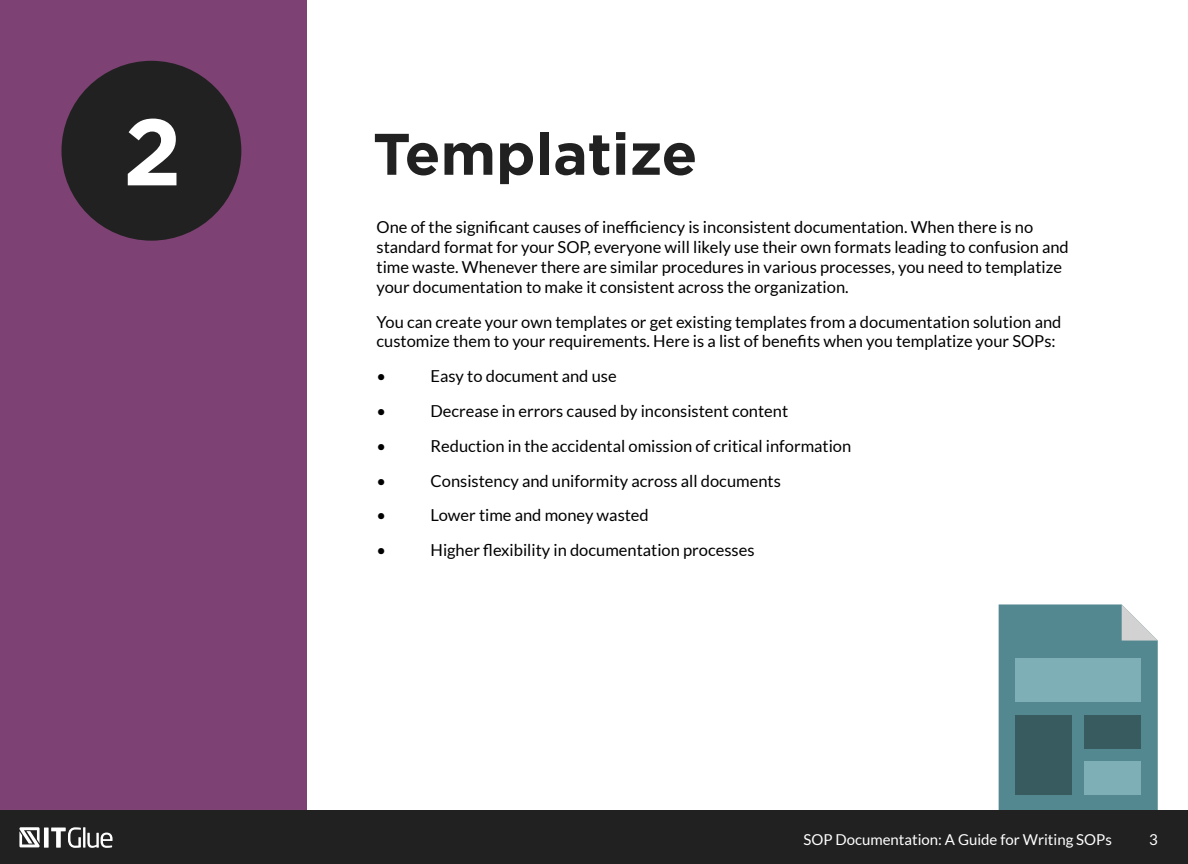
<style>
.page{position:relative;width:1188px;height:864px;background:#fff}
.page>*{position:absolute;margin:0;border:0;box-sizing:border-box;transform-origin:0 0}
.t1{font:700 94.05px "Gotham";color:#fff}
.t2{font:700 58.5px "Gotham";color:#212121}
.t3{font:16.5px/19.8px "Lato";color:#000}
.t4{font:15px "Lato";color:#fff}
</style>
<div class="page">
<div style="left:0;top:0;width:307px;height:864px;background:#7d4273"></div>
<div style="left:61px;top:61px;width:180px;height:180px;background:#212121;border-radius:50%"></div>
<svg style="left:999px;top:604px;width:159px;height:206px"></svg>
<div style="left:1015px;top:659px;width:126px;height:43px;background:#7eaeb6"></div>
<div style="left:1015px;top:715px;width:57px;height:80px;background:#385b60"></div>
<div style="left:1085px;top:715px;width:56px;height:33px;background:#385b60"></div>
<div style="left:1085px;top:762px;width:56px;height:33px;background:#7eaeb6"></div>
<div style="left:0;top:811px;width:1188px;height:53px;background:#212121"></div>
<div style="left:44px;top:828px;width:5px;height:20px;background:#fff"></div>
<svg style="left:51px;top:827px;width:30px;height:21px"></svg>
<hr style="left:83px;top:827px;width:2px;height:21px;background:#fff">
<svg style="left:87px;top:833px;width:26px;height:15px"></svg>
<svg style="left:19px;top:827px;width:21px;height:20px"></svg>
<h1 class="t1" style="left:123px;top:90px;width:60px">2</h1>
<h2 class="t2" style="left:373px;top:115px;width:326px">Templatize</h2>
<p class="t3" style="left:377px;top:217px;width:694px">One of the significant causes of inefficiency is inconsistent documentation. When there is no standard format for your SOP, everyone will likely use their own formats leading to confusion and time waste. Whenever there are similar procedures in various processes, you need to templatize your documentation to make it consistent across the organization.</p>
<p class="t3" style="left:377px;top:312px;width:686px">You can create your own templates or get existing templates from a documentation solution and customize them to your requirements. Here is a list of benefits when you templatize your SOPs:</p>
<p class="t3" style="left:377px;top:366px;width:11px">•</p>
<p class="t3" style="left:431px;top:366px;width:188px">Easy to document and use</p>
<p class="t3" style="left:377px;top:401px;width:11px">•</p>
<p class="t3" style="left:431px;top:401px;width:359px">Decrease in errors caused by inconsistent content</p>
<p class="t3" style="left:377px;top:436px;width:11px">•</p>
<p class="t3" style="left:431px;top:436px;width:422px">Reduction in the accidental omission of critical information</p>
<p class="t3" style="left:377px;top:471px;width:11px">•</p>
<p class="t3" style="left:431px;top:471px;width:352px">Consistency and uniformity across all documents</p>
<p class="t3" style="left:377px;top:505px;width:11px">•</p>
<p class="t3" style="left:431px;top:505px;width:220px">Lower time and money wasted</p>
<p class="t3" style="left:377px;top:540px;width:11px">•</p>
<p class="t3" style="left:431px;top:540px;width:326px">Higher flexibility in documentation processes</p>
<p class="t4" style="left:804px;top:831px;width:310px">SOP Documentation: A Guide for Writing SOPs</p>
<p class="t4" style="left:1149px;top:831px;width:10px">3</p>
</div>
